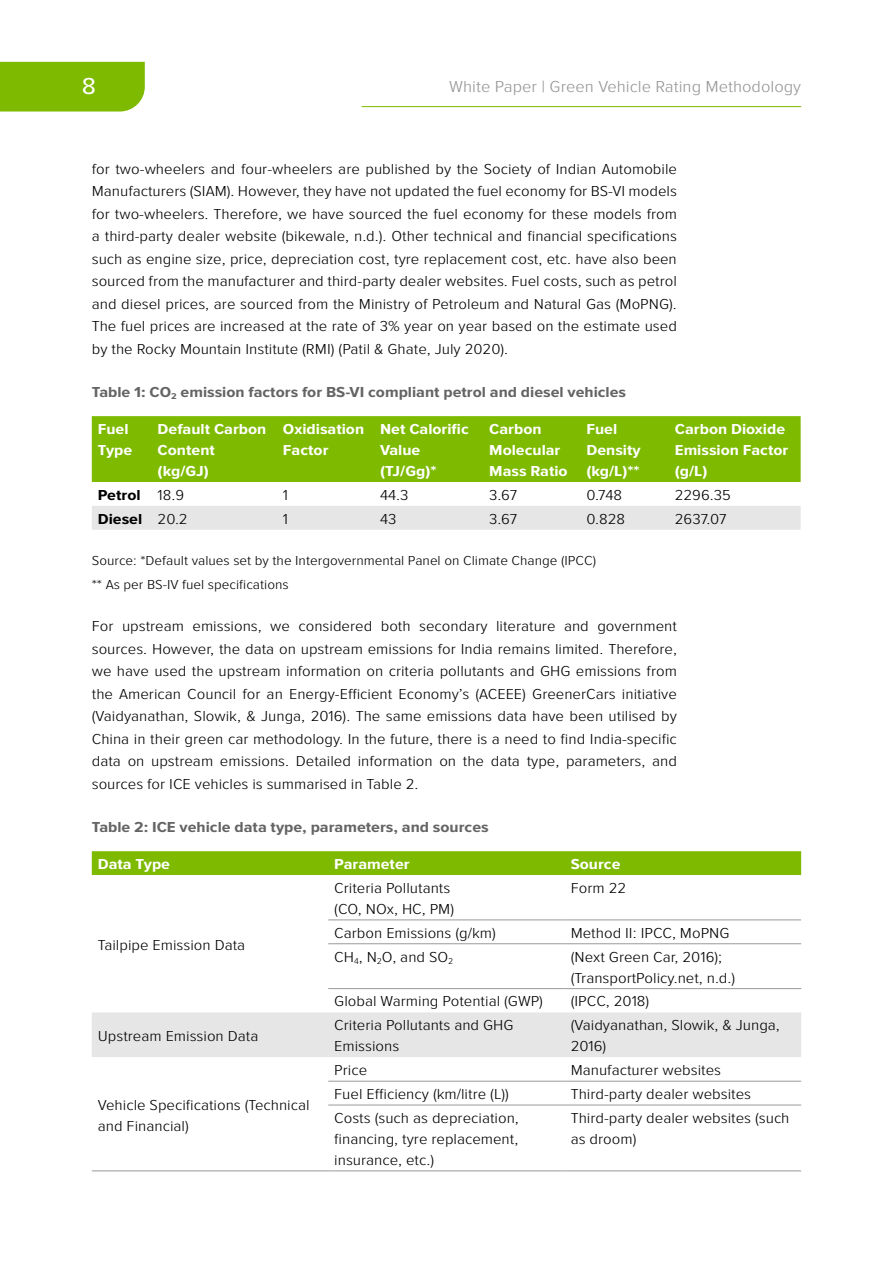
<style>
.page{position:relative;width:893px;height:1263px;background:#fff}
.page>*{position:absolute;margin:0;border:0;box-sizing:border-box;transform-origin:0 0}
.t1{font:24px "Proxima Nova Cond";color:#fff;scale:1.22 1}
.t2{font:300 16.5px "Proxima Nova Cond";color:#969696;scale:1.22 1}
.t3{font:300 15px/22.5px "Proxima Nova Cond";color:#000;scale:1.22 1}
.t4{font:700 15px/21px "Proxima Nova Cond";color:#fff;scale:1.22 1}
.t5{font:700 15px "Proxima Nova Cond";color:#646464;scale:1.22 1}
.t6{font:700 15px "Proxima Nova Cond";color:#000;scale:1.22 1}
.t7{font:300 13.5px/23.7px "Proxima Nova Cond";color:#000;scale:1.22 1}
.s1{font-weight:300}
</style>
<div class="page">
<div style="left:0;top:62px;width:145px;height:50px;background:#7dba00"></div>
<hr style="left:362px;top:106px;width:439px;height:1px;background:#7dba00">
<div style="left:92px;top:416px;width:709px;height:66px;background:#7dba00"></div>
<div style="left:92px;top:506px;width:709px;height:24px;background:#e6e6e6"></div>
<div style="left:92px;top:851px;width:709px;height:24px;background:#7dba00"></div>
<svg style="left:328px;top:1080px;width:473px;height:25px"></svg>
<svg style="left:92px;top:920px;width:709px;height:137px"></svg>
<hr style="left:564px;top:944px;width:1px;height:44px;background:#fff">
<hr style="left:328px;top:919px;width:237px;height:1px;background:#999">
<hr style="left:565px;top:919px;width:236px;height:1px;background:#999">
<hr style="left:328px;top:943px;width:237px;height:1px;background:#999">
<hr style="left:565px;top:943px;width:236px;height:1px;background:#999">
<hr style="left:328px;top:988px;width:237px;height:1px;background:#999">
<hr style="left:565px;top:988px;width:236px;height:1px;background:#999">
<hr style="left:328px;top:1081px;width:237px;height:1px;background:#999">
<hr style="left:565px;top:1081px;width:236px;height:1px;background:#999">
<hr style="left:328px;top:1105px;width:237px;height:1px;background:#999">
<hr style="left:565px;top:1105px;width:236px;height:1px;background:#999">
<hr style="left:92px;top:1170px;width:236px;height:1px;background:#999">
<hr style="left:328px;top:1170px;width:237px;height:1px;background:#999">
<hr style="left:565px;top:1170px;width:236px;height:1px;background:#999">
<h1 class="t1" style="left:82px;top:73px;width:13px">8</h1>
<p class="t2" style="left:449px;top:78px;width:290px">White Paper | Green Vehicle Rating Methodology</p>
<p class="t3" style="left:92px;top:158px;width:481px;text-align:justify">for two-wheelers and four-wheelers are published by the Society of Indian Automobile Manufacturers (SIAM). However, they have not updated the fuel economy for BS-VI models for two-wheelers. Therefore, we have sourced the fuel economy for these models from a third-party dealer website (bikewale, n.d.). Other technical and financial specifications such as engine size, price, depreciation cost, tyre replacement cost, etc. have also been sourced from the manufacturer and third-party dealer websites. Fuel costs, such as petrol and diesel prices, are sourced from the Ministry of Petroleum and Natural Gas (MoPNG).<br>The fuel prices are increased at the rate of 3% year on year based on the estimate used by the Rocky Mountain Institute (RMI) (Patil &amp; Ghate, July 2020).</p>
<p class="t5" style="left:92px;top:383px;width:439px">Table 1: CO<sub>2</sub> emission factors for BS-VI compliant petrol and diesel vehicles</p>
<p class="t4" style="left:98px;top:419px;width:30px">Fuel<br>Type</p>
<p class="t4" style="left:158px;top:419px;width:91px">Default Carbon<br>Content (kg/GJ)</p>
<p class="t4" style="left:283px;top:419px;width:68px">Oxidisation<br>Factor</p>
<p class="t4" style="left:380px;top:419px;width:74px">Net Calorific<br>Value (TJ/Gg)*</p>
<p class="t4" style="left:489px;top:419px;width:66px">Carbon<br>Molecular<br>Mass Ratio</p>
<p class="t4" style="left:586px;top:419px;width:46px">Fuel<br>Density (kg/L)**</p>
<p class="t4" style="left:675px;top:419px;width:95px">Carbon Dioxide<br>Emission Factor (g/L)</p>
<p class="t6" style="left:98px;top:486px;width:72px">Petrol <span class="s1">18.9</span></p>
<p class="t3" style="left:283px;top:484px;width:6px">1</p>
<p class="t3" style="left:380px;top:484px;width:25px">44.3</p>
<p class="t3" style="left:489px;top:484px;width:24px">3.67</p>
<p class="t3" style="left:586px;top:484px;width:31px">0.748</p>
<p class="t3" style="left:675px;top:484px;width:47px">2296.35</p>
<p class="t6" style="left:98px;top:510px;width:75px">Diesel <span class="s1">20.2</span></p>
<p class="t3" style="left:283px;top:508px;width:6px">1</p>
<p class="t3" style="left:380px;top:508px;width:15px">43</p>
<p class="t3" style="left:489px;top:508px;width:24px">3.67</p>
<p class="t3" style="left:586px;top:508px;width:33px">0.828</p>
<p class="t3" style="left:675px;top:508px;width:44px">2637.07</p>
<p class="t7" style="left:92px;top:549px;width:415px">Source: *Default values set by the Intergovernmental Panel on Climate Change (IPCC) ** As per BS-IV fuel specifications</p>
<p class="t3" style="left:92px;top:615px;width:481px;text-align:justify">For upstream emissions, we considered both secondary literature and government sources. However, the data on upstream emissions for India remains limited. Therefore, we have used the upstream information on criteria pollutants and GHG emissions from the American Council for an Energy-Efficient Economy’s (ACEEE) GreenerCars initiative (Vaidyanathan, Slowik, &amp; Junga, 2016). The same emissions data have been utilised by China in their green car methodology. In the future, there is a need to find India-specific data on upstream emissions. Detailed information on the data type, parameters, and sources for ICE vehicles is summarised in Table 2.</p>
<p class="t5" style="left:92px;top:818px;width:327px">Table 2: ICE vehicle data type, parameters, and sources</p>
<p class="t4" style="left:98px;top:854px;width:61px">Data Type</p>
<p class="t4" style="left:334px;top:854px;width:63px">Parameter</p>
<p class="t4" style="left:571px;top:854px;width:42px">Source</p>
<p class="t3" style="left:98px;top:934px;width:122px">Tailpipe Emission Data</p>
<p class="t3" style="left:334px;top:878px;width:100px;line-height:21px">Criteria Pollutants (CO, NOx, HC, PM)</p>
<p class="t3" style="left:571px;top:877px;width:47px">Form 22</p>
<p class="t3" style="left:334px;top:922px;width:134px">Carbon Emissions (g/km)</p>
<p class="t3" style="left:571px;top:922px;width:132px">Method II: IPCC, MoPNG</p>
<p class="t3" style="left:334px;top:946px;width:99px">CH<sub>4</sub>, N<sub>2</sub>O, and SO<sub>2</sub></p>
<p class="t3" style="left:571px;top:946px;width:136px;line-height:21px">(Next Green Car, 2016); (TransportPolicy.net, n.d.)</p>
<p class="t3" style="left:334px;top:990px;width:173px">Global Warming Potential (GWP)</p>
<p class="t3" style="left:571px;top:990px;width:66px">(IPCC, 2018)</p>
<p class="t3" style="left:98px;top:1025px;width:133px">Upstream Emission Data</p>
<p class="t3" style="left:334px;top:1015px;width:148px;line-height:21px">Criteria Pollutants and GHG<br>Emissions</p>
<p class="t3" style="left:571px;top:1015px;width:173px;line-height:21px">(Vaidyanathan, Slowik, &amp; Junga,<br>2016)</p>
<p class="t3" style="left:98px;top:1094px;width:175px;line-height:21px">Vehicle Specifications (Technical and Financial)</p>
<p class="t3" style="left:334px;top:1059px;width:28px">Price</p>
<p class="t3" style="left:571px;top:1059px;width:125px">Manufacturer websites</p>
<p class="t3" style="left:334px;top:1083px;width:145px">Fuel Efficiency (km/litre (L))</p>
<p class="t3" style="left:571px;top:1083px;width:149px">Third-party dealer websites</p>
<p class="t3" style="left:334px;top:1108px;width:153px;line-height:21px;text-align:justify">Costs (such as depreciation, financing, tyre replacement, insurance, etc.)</p>
<p class="t3" style="left:571px;top:1108px;width:181px;line-height:21px">Third-party dealer websites (such as droom)</p>
</div>
